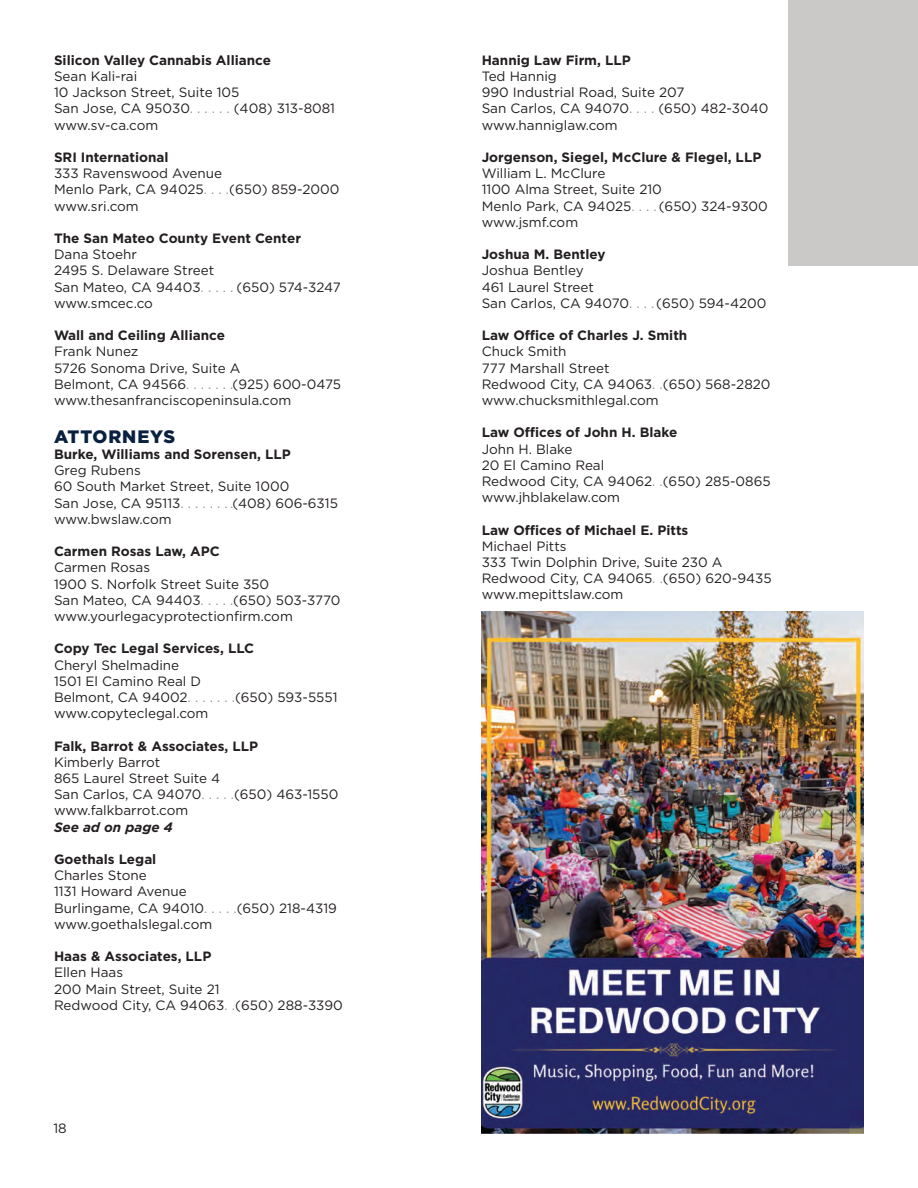
<style>
.page{position:relative;width:918px;height:1188px;background:#fff}
.page>*{position:absolute;margin:0;border:0;box-sizing:border-box;transform-origin:0 0}
.Subhead{font:900 18px "Gotham";letter-spacing:.05em;color:#09213f}
.t1{font:13.5px "Gotham";color:#231f20}
.t2{font:700 13.5px "Gotham";color:#231f20}
.t3{font:italic 700 13.5px "Gotham";color:#231f20}
.s1{color:#939598}
</style>
<div class="page">
<div style="left:788px;top:0;width:130px;height:266px;background:#cbc9c7"></div>
<img style="left:482px;top:612px;width:382px;height:522px">
<p class="t2" style="left:54px;top:51px;width:219px">Silicon Valley Cannabis Alliance</p>
<p class="t1" style="left:54px;top:68px;width:85px">Sean Kali-rai</p>
<p class="t1" style="left:54px;top:84px;width:187px">10 Jackson Street, Suite 105</p>
<p class="t1" style="left:54px;top:100px;width:283px">San Jose, CA 95030<span class="s1">. . . . . .</span> (408) 313-8081</p>
<p class="t1" style="left:54px;top:116px;width:106px">www.sv-ca.com</p>
<p class="t2" style="left:54px;top:148px;width:116px">SRI International</p>
<p class="t1" style="left:54px;top:165px;width:170px">333 Ravenswood Avenue</p>
<p class="t1" style="left:54px;top:181px;width:287px">Menlo Park, CA 94025<span class="s1">. . . .</span>(650) 859-2000</p>
<p class="t1" style="left:54px;top:197px;width:86px">www.sri.com</p>
<p class="t2" style="left:54px;top:229px;width:248px">The San Mateo County Event Center</p>
<p class="t1" style="left:54px;top:246px;width:84px">Dana Stoehr</p>
<p class="t1" style="left:54px;top:262px;width:162px">2495 S. Delaware Street</p>
<p class="t1" style="left:54px;top:278px;width:288px">San Mateo, CA 94403<span class="s1">. . . . .</span> (650) 574-3247</p>
<p class="t1" style="left:54px;top:294px;width:100px">www.smcec.co</p>
<p class="t2" style="left:54px;top:326px;width:172px">Wall and Ceiling Alliance</p>
<p class="t1" style="left:54px;top:343px;width:86px">Frank Nunez</p>
<p class="t1" style="left:54px;top:359px;width:188px">5726 Sonoma Drive, Suite A</p>
<p class="t1" style="left:54px;top:375px;width:288px">Belmont, CA 94566<span class="s1">. . . . . . .</span>(925) 600-0475</p>
<p class="t1" style="left:54px;top:392px;width:239px">www.thesanfranciscopeninsula.com</p>
<p class="Subhead" style="left:54px;top:424px;width:123px">ATTORNEYS</p>
<p class="t2" style="left:54px;top:445px;width:238px">Burke, Williams and Sorensen, LLP</p>
<p class="t1" style="left:54px;top:462px;width:88px">Greg Rubens</p>
<p class="t1" style="left:54px;top:478px;width:237px">60 South Market Street, Suite 1000</p>
<p class="t1" style="left:54px;top:494px;width:285px">San Jose, CA 95113<span class="s1">. . . . . . . .</span>(408) 606-6315</p>
<p class="t1" style="left:54px;top:510px;width:119px">www.bwslaw.com</p>
<p class="t2" style="left:54px;top:542px;width:167px">Carmen Rosas Law, APC</p>
<p class="t1" style="left:54px;top:559px;width:98px">Carmen Rosas</p>
<p class="t1" style="left:54px;top:575px;width:217px">1900 S. Norfolk Street Suite 350</p>
<p class="t1" style="left:54px;top:591px;width:288px">San Mateo, CA 94403<span class="s1">. . . . .</span>(650) 503-3770</p>
<p class="t1" style="left:54px;top:608px;width:240px">www.yourlegacyprotectionfirm.com</p>
<p class="t2" style="left:54px;top:640px;width:202px">Copy Tec Legal Services, LLC</p>
<p class="t1" style="left:54px;top:656px;width:127px">Cheryl Shelmadine</p>
<p class="t1" style="left:54px;top:672px;width:149px">1501 El Camino Real D</p>
<p class="t1" style="left:54px;top:689px;width:285px">Belmont, CA 94002<span class="s1">. . . . . . .</span>(650) 593-5551</p>
<p class="t1" style="left:54px;top:705px;width:156px">www.copyteclegal.com</p>
<p class="t2" style="left:54px;top:737px;width:206px">Falk, Barrot &amp; Associates, LLP</p>
<p class="t1" style="left:54px;top:753px;width:108px">Kimberly Barrot</p>
<p class="t1" style="left:54px;top:770px;width:168px">865 Laurel Street Suite 4</p>
<p class="t1" style="left:54px;top:786px;width:286px">San Carlos, CA 94070<span class="s1">. . . . .</span>(650) 463-1550</p>
<p class="t1" style="left:54px;top:802px;width:136px">www.falkbarrot.com</p>
<p class="t3" style="left:54px;top:818px;width:120px">See ad on page 4</p>
<p class="t2" style="left:54px;top:850px;width:104px">Goethals Legal</p>
<p class="t1" style="left:54px;top:867px;width:94px">Charles Stone</p>
<p class="t1" style="left:54px;top:883px;width:134px">1131 Howard Avenue</p>
<p class="t1" style="left:54px;top:899px;width:284px">Burlingame, CA 94010<span class="s1">. . . . .</span>(650) 218-4319</p>
<p class="t1" style="left:54px;top:915px;width:160px">www.goethalslegal.com</p>
<p class="t2" style="left:54px;top:947px;width:159px">Haas &amp; Associates, LLP</p>
<p class="t1" style="left:54px;top:964px;width:71px">Ellen Haas</p>
<p class="t1" style="left:54px;top:980px;width:167px">200 Main Street, Suite 21</p>
<p class="t1" style="left:54px;top:996px;width:290px">Redwood City, CA 94063<span class="s1">. .</span>(650) 288-3390</p>
<p class="t1" style="left:53px;top:1120px;width:15px">18</p>
<p class="t2" style="left:482px;top:51px;width:151px">Hannig Law Firm, LLP</p>
<p class="t1" style="left:482px;top:68px;width:77px">Ted Hannig</p>
<p class="t1" style="left:482px;top:84px;width:204px">990 Industrial Road, Suite 207</p>
<p class="t1" style="left:482px;top:100px;width:288px">San Carlos, CA 94070<span class="s1">. . . .</span> (650) 482-3040</p>
<p class="t1" style="left:482px;top:116px;width:138px">www.hanniglaw.com</p>
<p class="t2" style="left:482px;top:148px;width:281px">Jorgenson, Siegel, McClure &amp; Flegel, LLP</p>
<p class="t1" style="left:482px;top:165px;width:125px">William L. McClure</p>
<p class="t1" style="left:482px;top:181px;width:182px">1100 Alma Street, Suite 210</p>
<p class="t1" style="left:482px;top:197px;width:288px">Menlo Park, CA 94025<span class="s1">. . . .</span> (650) 324-9300</p>
<p class="t1" style="left:482px;top:213px;width:98px">www.jsmf.com</p>
<p class="t2" style="left:482px;top:245px;width:125px">Joshua M. Bentley</p>
<p class="t1" style="left:482px;top:262px;width:104px">Joshua Bentley</p>
<p class="t1" style="left:482px;top:278px;width:114px">461 Laurel Street</p>
<p class="t1" style="left:482px;top:294px;width:286px">San Carlos, CA 94070<span class="s1">. . . .</span> (650) 594-4200</p>
<p class="t2" style="left:482px;top:326px;width:207px">Law Office of Charles J. Smith</p>
<p class="t1" style="left:482px;top:343px;width:86px">Chuck Smith</p>
<p class="t1" style="left:482px;top:359px;width:129px">777 Marshall Street</p>
<p class="t1" style="left:482px;top:375px;width:290px">Redwood City, CA 94063<span class="s1">. .</span>(650) 568-2820</p>
<p class="t1" style="left:482px;top:392px;width:179px">www.chucksmithlegal.com</p>
<p class="t2" style="left:482px;top:424px;width:197px">Law Offices of John H. Blake</p>
<p class="t1" style="left:482px;top:440px;width:92px">John H. Blake</p>
<p class="t1" style="left:482px;top:456px;width:124px">20 El Camino Real</p>
<p class="t1" style="left:482px;top:473px;width:291px">Redwood City, CA 94062<span class="s1">. .</span>(650) 285-0865</p>
<p class="t1" style="left:482px;top:489px;width:140px">www.jhblakelaw.com</p>
<p class="t2" style="left:482px;top:521px;width:208px">Law Offices of Michael E. Pitts</p>
<p class="t1" style="left:482px;top:537px;width:86px">Michael Pitts</p>
<p class="t1" style="left:482px;top:554px;width:242px">333 Twin Dolphin Drive, Suite 230 A</p>
<p class="t1" style="left:482px;top:570px;width:291px">Redwood City, CA 94065<span class="s1">. .</span>(650) 620-9435</p>
<p class="t1" style="left:482px;top:586px;width:143px">www.mepittslaw.com</p>
</div>
